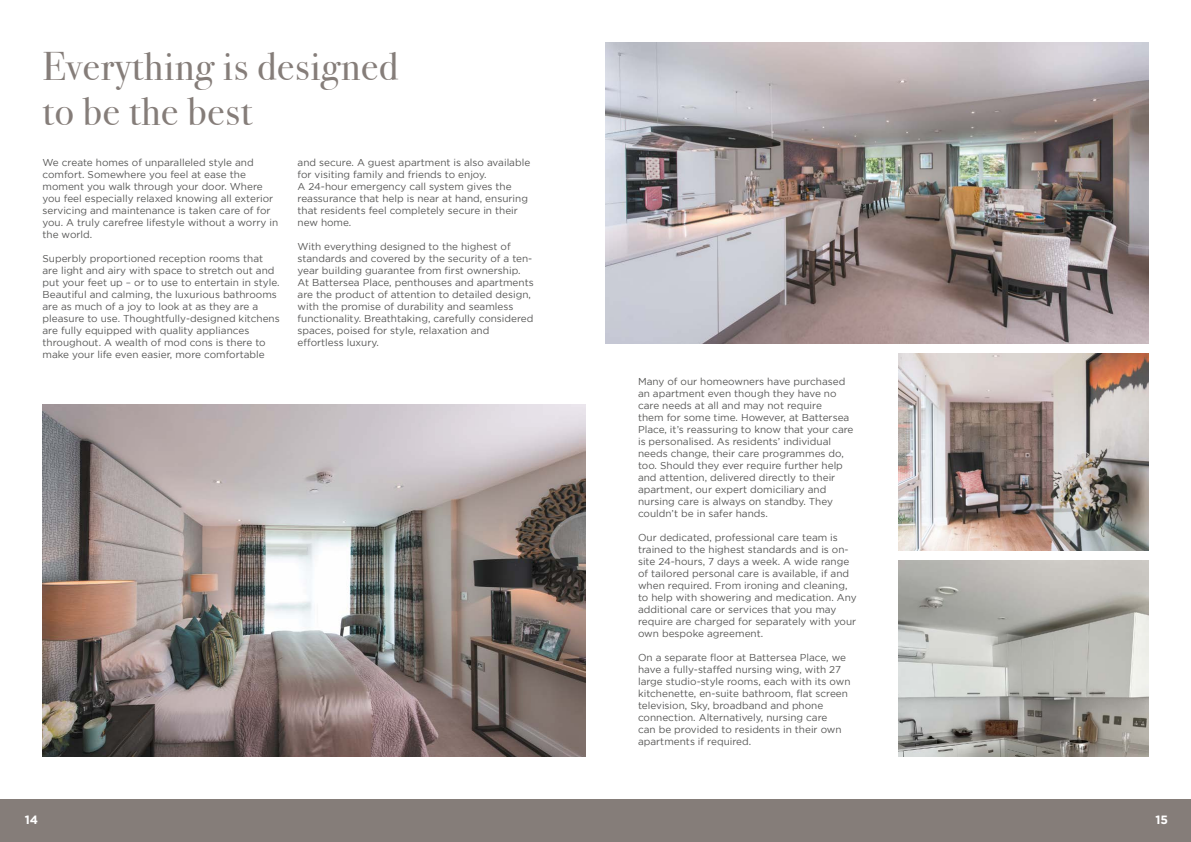
<style>
.page{position:relative;width:1191px;height:842px;background:#fff}
.page>*{position:absolute;margin:0;border:0;box-sizing:border-box;transform-origin:0 0}
.t1{font:40px/45px "Bodoni Svty Two ITCTT";letter-spacing:.02em;color:#857d79}
.t2{font:700 12px "Gotham";color:#fff}
.t3{font:10px/12px "Gotham";color:#575756}
</style>
<div class="page">
<div style="left:0;top:799px;width:1191px;height:43px;background:#857d79"></div>
<img style="left:43px;top:404px;width:542px;height:353px">
<img style="left:899px;top:354px;width:249px;height:196px">
<img style="left:899px;top:560px;width:249px;height:197px">
<img style="left:605px;top:43px;width:543px;height:301px">
<h1 class="t1" style="left:43px;top:40px;width:357px">Everything is designed to be the best</h1>
<p class="t3" style="left:43px;top:156px;width:237px">We create homes of unparalleled style and comfort. Somewhere you feel at ease the moment you walk through your door. Where you feel especially relaxed knowing all exterior servicing and maintenance is taken care of for you. A truly carefree lifestyle without a worry in the world.</p>
<p class="t3" style="left:43px;top:252px;width:239px">Superbly proportioned reception rooms that are light and airy with space to stretch out and put your feet up – or to use to entertain in style.<br>Beautiful and calming, the luxurious bathrooms are as much of a joy to look at as they are a pleasure to use. Thoughtfully-designed kitchens are fully equipped with quality appliances throughout. A wealth of mod cons is there to make your life even easier, more comfortable</p>
<p class="t3" style="left:297px;top:156px;width:234px">and secure. A guest apartment is also available for visiting family and friends to enjoy.<br>A 24-hour emergency call system gives the reassurance that help is near at hand, ensuring that residents feel completely secure in their new home.</p>
<p class="t3" style="left:297px;top:240px;width:238px">With everything designed to the highest of standards and covered by the security of a ten&shy;year building guarantee from first ownership.<br>At Battersea Place, penthouses and apartments are the product of attention to detailed design, with the promise of durability and seamless functionality. Breathtaking, carefully considered spaces, poised for style, relaxation and effortless luxury.</p>
<p class="t3" style="left:638px;top:375px;width:217px">Many of our homeowners have purchased an apartment even though they have no care needs at all and may not require<br>them for some time. However, at Battersea Place, it’s reassuring to know that your care is personalised. As residents’ individual needs change, their care programmes do, too. Should they ever require further help and attention, delivered directly to their apartment, our expert domiciliary and nursing care is always on standby. They couldn’t be in safer hands.</p>
<p class="t3" style="left:638px;top:531px;width:220px">Our dedicated, professional care team is trained to the highest standards and is on&shy;site 24-hours, 7 days a week. A wide range of tailored personal care is available, if and when required. From ironing and cleaning, to help with showering and medication. Any additional care or services that you may require are charged for separately with your own bespoke agreement.</p>
<p class="t3" style="left:638px;top:651px;width:214px">On a separate floor at Battersea Place, we have a fully-staffed nursing wing, with 27 large studio-style rooms, each with its own kitchenette, en-suite bathroom, flat screen television, Sky, broadband and phone connection. Alternatively, nursing care<br>can be provided to residents in their own apartments if required.</p>
<p class="t2" style="left:25px;top:812px;width:15px">14</p>
<p class="t2" style="left:1155px;top:812px;width:14px">15</p>
</div>
